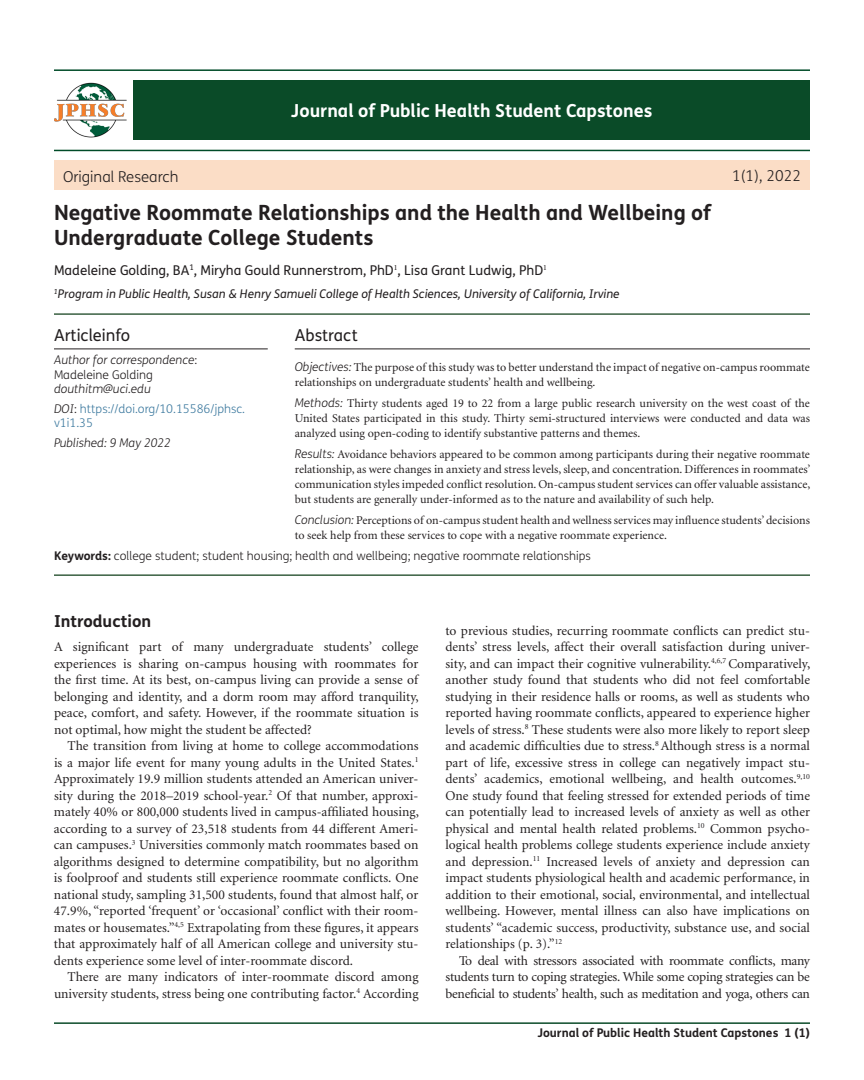
<style>
.page{position:relative;width:864px;height:1080px;background:#fff}
.page>*{position:absolute;margin:0;border:0;box-sizing:border-box;transform-origin:0 0}
.author_aff{font:700 21px/25.2px "FS Me";color:#231f20}
.t1{font:700 18px "FS Me";color:#fff}
.abs_title{font:16.5px "FS Me";color:#231f20}
.heading1{font:700 16.5px "FS Me";color:#231f20}
.Arttype{font:300 15px "FS Me";color:#231f20}
.para{font:13.5px/16.5px "Minion";color:#231f20;text-align:justify}
.para_first{font:13.5px/16.5px "Minion";color:#231f20;text-align:justify}
.author_aff-2{font:13.5px "FS Me";color:#231f20}
.abs_para_first{font:12px/15px "Minion";color:#231f20}
.author_aff-3{font:italic 12px "FS Me";color:#231f20}
.KW{font:300 12px "FS Me";color:#231f20}
.articleinfo_text{font:italic 300 12px/14.2px "FS Me";color:#231f20}
.articleinfo_text-2{font:300 12px/14.2px "FS Me";color:#3f7ba0}
.t2{font:700 12px "FS Me";color:#231f20}
.s1{font-style:normal}
.s2{font-style:italic;color:#231f20}
.s3{color:#231f20}
.s4{font-family:"FS Me";font-weight:300;font-style:italic}
.s5{font-weight:700}
</style>
<div class="page">
<hr style="left:54px;top:1022px;width:756px;height:2px;background:#0a4b28">
<hr style="left:54px;top:69px;width:756px;height:2px;background:#004b28">
<div style="left:133px;top:81px;width:677px;height:59px;background:#0a4b28"></div>
<hr style="left:54px;top:150px;width:756px;height:1px;background:#004b28">
<div style="left:54px;top:160px;width:756px;height:30px;background:#fbddc6"></div>
<img style="left:54px;top:82px;width:75px;height:68px">
<hr style="left:54px;top:574px;width:756px;height:2px;background:#396041">
<hr style="left:54px;top:313px;width:756px;height:2px;background:#396041">
<hr style="left:295px;top:349px;width:515px;height:1px;background:#231f20">
<hr style="left:54px;top:349px;width:214px;height:1px;background:#231f20">
<p class="Arttype" style="left:63px;top:168px;width:117px">Original Research</p>
<h2 class="t1" style="left:291px;top:99px;width:363px">Journal of Public Health Student Capstones</h2>
<p class="author_aff" style="left:54px;top:200px;width:659px">Negative Roommate Relationships and the Health and Wellbeing of<br>Undergraduate College Students</p>
<p class="author_aff-2" style="left:54px;top:262px;width:494px">Madeleine Golding, BA<sup>1</sup>, Miryha Gould Runnerstrom, PhD<sup>1</sup>, Lisa Grant Ludwig, PhD<sup>1</sup></p>
<p class="author_aff-3" style="left:54px;top:287px;width:567px"><sup>1</sup>Program in Public Health, Susan &amp; Henry Samueli College of Health Sciences, University of California, Irvine</p>
<p class="Arttype" style="left:732px;top:167px;width:70px">1(1), 2022</p>
<p class="abs_title" style="left:54px;top:326px;width:78px">Articleinfo</p>
<p class="articleinfo_text" style="left:54px;top:353px;width:145px">Author for correspondence<span class="s1">:<br>Madeleine Golding </span>douthitm@uci.edu</p>
<p class="articleinfo_text-2" style="left:54px;top:402px;width:193px"><span class="s2">DOI</span><span class="s3">:</span> https://doi.org/10.15586/jphsc. v1i1.35</p>
<p class="articleinfo_text" style="left:54px;top:436px;width:119px">Published: 9 May 2022</p>
<p class="abs_title" style="left:295px;top:326px;width:64px">Abstract</p>
<p class="abs_para_first" style="left:295px;top:360px;width:517px"><span class="s4">Objectives:</span> The purpose of this study was to better understand the impact of negative on-campus roommate relationships on undergraduate students’ health and wellbeing.</p>
<p class="abs_para_first" style="left:295px;top:396px;width:517px;text-align:justify"><span class="s4">Methods:</span> Thirty students aged 19 to 22 from a large public research university on the west coast of the United States participated in this study. Thirty semi-structured interviews were conducted and data was analyzed using open-coding to identify substantive patterns and themes.</p>
<p class="abs_para_first" style="left:295px;top:447px;width:517px;text-align:justify"><span class="s4">Results:</span> Avoidance behaviors appeared to be common among participants during their negative roommate relationship, as were changes in anxiety and stress levels, sleep, and concentration. Differences in roommates’ communication styles impeded conflict resolution. On-campus student services can offer valuable assistance, but students are generally under-informed as to the nature and availability of such help.</p>
<p class="abs_para_first" style="left:295px;top:513px;width:517px"><span class="s4">Conclusion:</span> Perceptions of on-campus student health and wellness services may influence students’ decisions to seek help from these services to cope with a negative roommate experience.</p>
<p class="KW" style="left:54px;top:549px;width:538px"><span class="s5">Keywords:</span> college student; student housing; health and wellbeing; negative roommate relationships</p>
<p class="heading1" style="left:54px;top:610px;width:99px">Introduction</p>
<p class="para_first" style="left:54px;top:639px;width:366px">A significant part of many undergraduate students’ college experiences is sharing on-campus housing with roommates for the first time. At its best, on-campus living can provide a sense of belonging and identity, and a dorm room may afford tranquility, peace, comfort, and safety. However, if the roommate situation is not optimal, how might the student be affected?</p>
<p class="para" style="left:54px;top:738px;width:366px;text-indent:14px">The transition from living at home to college accommodations is a major life event for many young adults in the United States.<sup>1<br></sup>Approximately 19.9 million students attended an American univer&shy;sity during the 2018–2019 school-year.<sup>2</sup> Of that number, approxi&shy;mately 40% or 800,000 students lived in campus-affiliated housing, according to a survey of 23,518 students from 44 different Ameri&shy;can campuses.<sup>3</sup> Universities commonly match roommates based on algorithms designed to determine compatibility, but no algorithm is foolproof and students still experience roommate conflicts. One national study, sampling 31,500 students, found that almost half, or 47.9%, “reported ‘frequent’ or ‘occasional’ conflict with their room&shy;mates or housemates.”<sup>4,5</sup> Extrapolating from these figures, it appears that approximately half of all American college and university stu&shy;dents experience some level of inter-roommate discord.</p>
<p class="para" style="left:54px;top:969px;width:366px;text-align:right">There are many indicators of inter-roommate discord among university students, stress being one contributing factor.<sup>4</sup> According</p>
<p class="para" style="left:445px;top:623px;width:366px">to previous studies, recurring roommate conflicts can predict stu&shy;dents’ stress levels, affect their overall satisfaction during univer&shy;sity, and can impact their cognitive vulnerability.<sup>4,6,7</sup> Comparatively, another study found that students who did not feel comfortable studying in their residence halls or rooms, as well as students who reported having roommate conflicts, appeared to experience higher levels of stress.<sup>8</sup> These students were also more likely to report sleep and academic difficulties due to stress.<sup>8</sup> Although stress is a normal part of life, excessive stress in college can negatively impact stu&shy;dents’ academics, emotional wellbeing, and health outcomes.<sup>9,10<br></sup>One study found that feeling stressed for extended periods of time can potentially lead to increased levels of anxiety as well as other physical and mental health related problems.<sup>10</sup> Common psycho&shy;logical health problems college students experience include anxiety and depression.<sup>11</sup> Increased levels of anxiety and depression can impact students physiological health and academic performance, in addition to their emotional, social, environmental, and intellectual wellbeing. However, mental illness can also have implications on students’ “academic success, productivity, substance use, and social relationships (p. 3).”<sup>12</sup></p>
<p class="para" style="left:446px;top:953px;width:366px;text-indent:14px">To deal with stressors associated with roommate conflicts, many students turn to coping strategies. While some coping strategies can be beneficial to students’ health, such as meditation and yoga, others can</p>
<p class="t2" style="left:537px;top:1026px;width:274px">Journal of Public Health Student Capstones 1 (1)</p>
</div>
